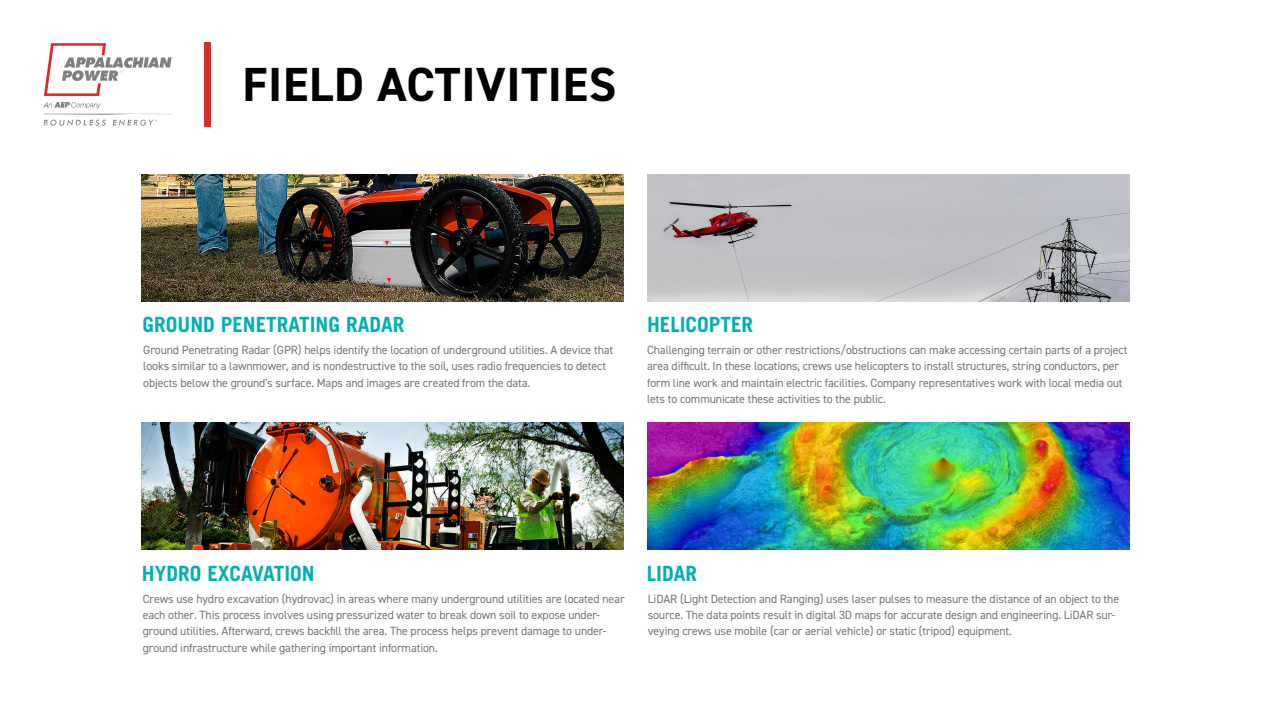
<style>
.page{position:relative;width:1280px;height:720px;background:#fff}
.page>*{position:absolute;margin:0;border:0;box-sizing:border-box;transform-origin:0 0}
.t1{font:700 48px "DIN2014";letter-spacing:.015em;color:#000}
.t2{font:700 21px "Trade Gothic LT Std";color:#00afb3}
.t3{font:12px/16.2px "DIN2014";letter-spacing:-.01em;color:#757576}
</style>
<div class="page">
<div style="left:205px;top:42px;width:6px;height:85px;background:#d82c27"></div>
<svg style="left:43px;top:102px;width:130px;height:24px"></svg>
<svg style="left:44px;top:43px;width:128px;height:53px"></svg>
<img style="left:142px;top:422px;width:482px;height:128px">
<img style="left:647px;top:422px;width:482px;height:128px">
<img style="left:142px;top:174px;width:482px;height:127px">
<img style="left:647px;top:174px;width:482px;height:127px">
<h1 class="t1" style="left:242px;top:52px;width:375px">FIELD ACTIVITIES</h1>
<h2 class="t2" style="left:143px;top:311px;width:263px">GROUND PENETRATING RADAR</h2>
<p class="t3" style="left:143px;top:342px;width:472px">Ground Penetrating Radar (GPR) helps identify the location of underground utilities. A device that looks similar to a lawnmower, and is nondestructive to the soil, uses radio frequencies to detect objects below the ground's surface. Maps and images are created from the data.</p>
<h2 class="t2" style="left:647px;top:311px;width:108px">HELICOPTER</h2>
<p class="t3" style="left:647px;top:342px;width:482px">Challenging terrain or other restrictions/obstructions can make accessing certain parts of a project area difficult. In these locations, crews use helicopters to install structures, string conductors, per form line work and maintain electric facilities. Company representatives work with local media out lets to communicate these activities to the public.</p>
<h2 class="t2" style="left:142px;top:560px;width:174px">HYDRO EXCAVATION</h2>
<p class="t3" style="left:143px;top:591px;width:483px">Crews use hydro excavation (hydrovac) in areas where many underground utilities are located near each other. This process involves using pressurized water to break down soil to expose under&shy;ground utilities. Afterward, crews backfill the area. The process helps prevent damage to under&shy;ground infrastructure while gathering important information.</p>
<h2 class="t2" style="left:647px;top:560px;width:52px">LIDAR</h2>
<p class="t3" style="left:648px;top:591px;width:473px">LiDAR (Light Detection and Ranging) uses laser pulses to measure the distance of an object to the source. The data points result in digital 3D maps for accurate design and engineering. LiDAR sur&shy;veying crews use mobile (car or aerial vehicle) or static (tripod) equipment.</p>
</div>
